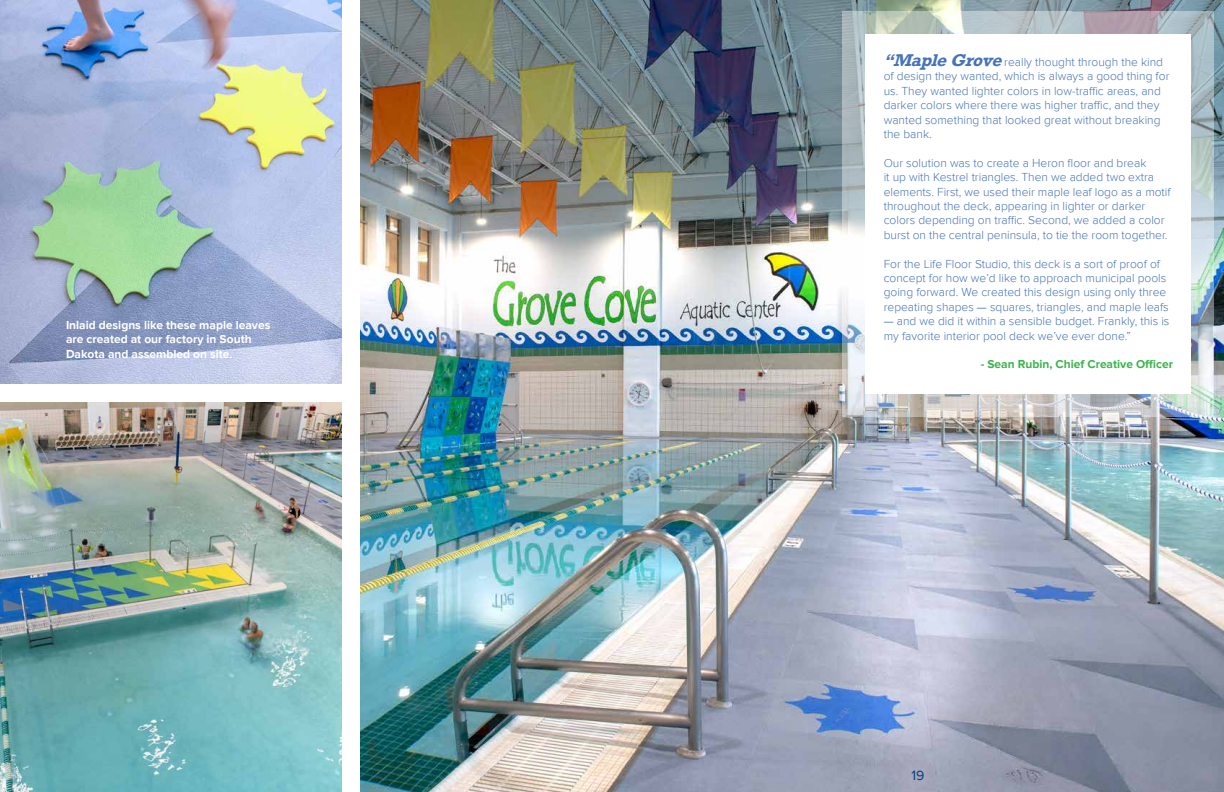
<style>
.page{position:relative;width:1224px;height:792px;background:#fff}
.page>*{position:absolute;margin:0;border:0;box-sizing:border-box;transform-origin:0 0}
.t1{font:14px "Proxima Nova";color:#03417a}
.t2{font:300 12px/14.4px "Proxima Nova";color:#4673b9}
.t3{font:700 12px/14.4px "Proxima Nova";color:#fff}
.t4{font:700 12px "Proxima Nova";color:#39b54a}
.s1{font-family:"Rockwell";font-weight:700;font-style:italic;font-size:16px}
.s2{font-weight:400}
</style>
<div class="page">
<img style="left:360px;top:0;width:864px;height:792px">
<img style="left:0;top:0;width:342px;height:384px">
<img style="left:0;top:402px;width:342px;height:390px">
<img style="left:842px;top:11px;width:371px;height:406px">
<div style="left:866px;top:34px;width:325px;height:360px;background:#fff"></div>
<p class="t3" style="left:66px;top:318px;width:206px">Inlaid designs like these maple leaves are created at our factory in South<br>Dakota and assembled on site.</p>
<p class="t2" style="left:884px;top:55px;width:287px"><span class="s1">“MapleGrove</span>really thought through the kind of design they wanted, which is always a good thing for us. They wanted lighter colors in low-traffic areas, and darker colors where there was higher traffic, and they wanted something that looked great without breaking the bank.</p>
<p class="t2" style="left:884px;top:156px;width:288px">Our solution was to create a Heron floor and break<br>it up with Kestrel triangles. Then we added two extra elements. First, we used their maple leaf logo as a motif throughout the deck, appearing in lighter or darker colors depending on traffic. Second, we added a color burst on the central peninsula, to tie the room together.</p>
<p class="t2" style="left:884px;top:257px;width:287px">For the Life Floor Studio, this deck is a sort of proof of concept for how we’d like to approach municipal pools going forward. We created this design using only three repeating shapes <span class="s2">—</span> squares, triangles, and maple leafs</p>
<p class="t2" style="left:884px;top:314px;width:287px"><span class="s2">—</span> and we did it within a sensible budget. Frankly, this is my favorite interior pool deck we’ve ever done.”</p>
<p class="t4" style="left:981px;top:357px;width:194px">- Sean Rubin, Chief Creative Officer</p>
<p class="t1" style="left:911px;top:767px;width:15px">19</p>
</div>
